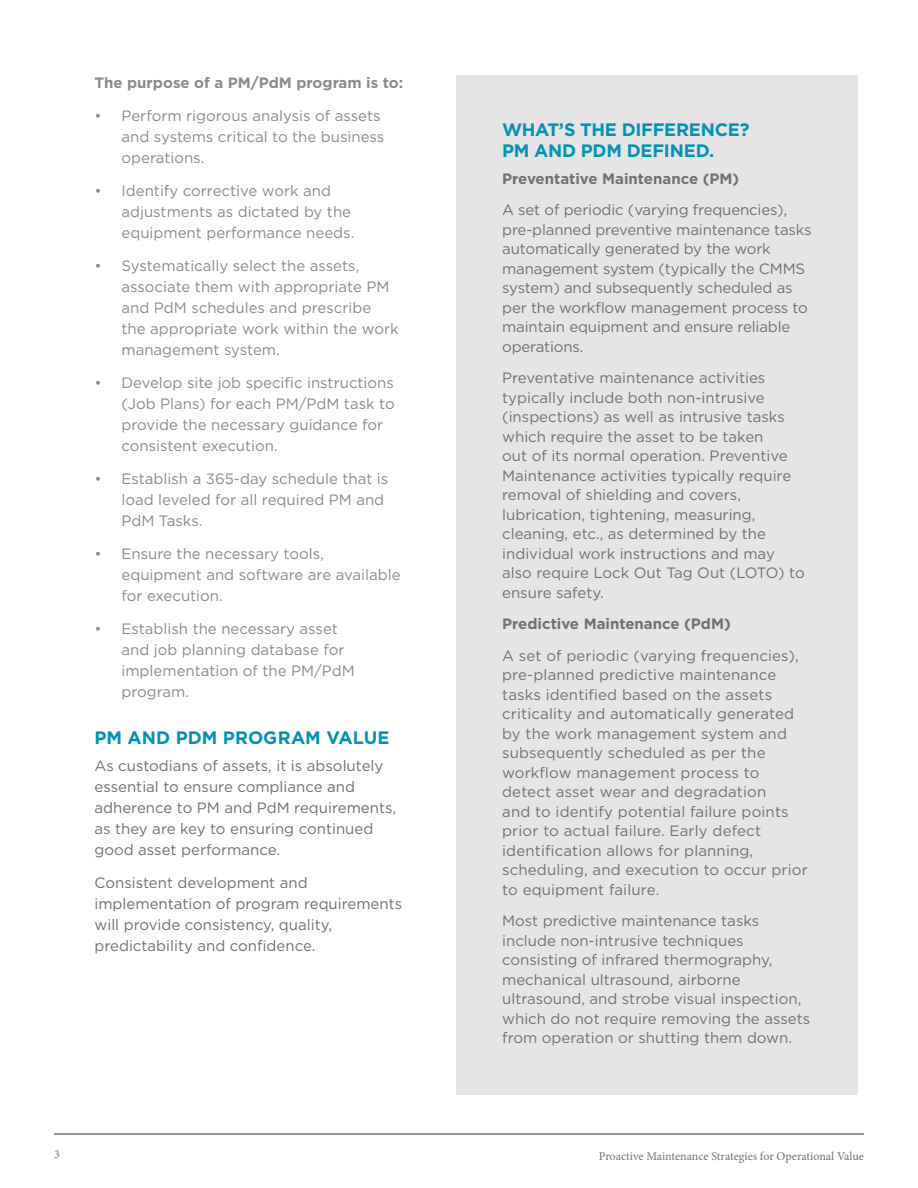
<style>
.page{position:relative;width:918px;height:1188px;background:#fff}
.page>*{position:absolute;margin:0;border:0;box-sizing:border-box;transform-origin:0 0}
.t1{font:700 18px/21.6px "Gotham";letter-spacing:-.01em;color:#0093b4}
.t2{font:15px/19.5px "Gotham";color:#707272}
.t3{font:15px/21px "Gotham";color:#8a8c8b}
.t4{font:700 15px "Gotham";color:#707272}
.t5{font:700 15px "Gotham";color:#8a8c8b}
.t6{font:12px "Minion Pro";color:#707272}
</style>
<div class="page">
<div style="left:456px;top:76px;width:402px;height:1019px;background:#e6e4e4"></div>
<hr style="left:54px;top:1133px;width:810px;height:2px;background:#707272">
<p class="t5" style="left:94px;top:72px;width:310px">The purpose of a PM/PdM program is to:</p>
<p class="t3" style="left:121px;top:104px;width:264px;text-indent:-27px">• Perform rigorous analysis of assets and systems critical to the business operations.</p>
<p class="t3" style="left:121px;top:179px;width:234px;text-indent:-27px">• Identify corrective work and adjustments as dictated by the equipment performance needs.</p>
<p class="t3" style="left:121px;top:254px;width:279px;text-indent:-27px">• Systematically select the assets, associate them with appropriate PM and PdM schedules and prescribe the appropriate work within the work management system.</p>
<p class="t3" style="left:121px;top:371px;width:275px;text-indent:-27px">• Develop site job specific instructions (Job Plans) for each PM/PdM task to provide the necessary guidance for consistent execution.</p>
<p class="t3" style="left:121px;top:467px;width:268px;text-indent:-27px">• Establish a 365-day schedule that is load leveled for all required PM and<br>PdM Tasks.</p>
<p class="t3" style="left:121px;top:542px;width:281px;text-indent:-27px">• Ensure the necessary tools, equipment and software are available for execution.</p>
<p class="t3" style="left:121px;top:617px;width:235px;text-indent:-27px">• Establish the necessary asset and job planning database for implementation of the PM/PdM program.</p>
<p class="t1" style="left:94px;top:726px;width:297px">PM AND PDM PROGRAM VALUE</p>
<p class="t2" style="left:94px;top:755px;width:303px;line-height:21px">As custodians of assets, it is absolutely essential to ensure compliance and adherence to PM and PdM requirements, as they are key to ensuring continued good asset performance.</p>
<p class="t2" style="left:94px;top:872px;width:309px;line-height:21px">Consistent development and implementation of program requirements will provide consistency, quality, predictability and confidence.</p>
<p class="t1" style="left:502px;top:119px;width:249px">WHAT’S THE DIFFERENCE?<br>PM AND PDM DEFINED.</p>
<p class="t4" style="left:502px;top:168px;width:238px">Preventative Maintenance (PM)</p>
<p class="t2" style="left:502px;top:200px;width:311px">A set of periodic (varying frequencies), pre-planned preventive maintenance tasks automatically generated by the work management system (typically the CMMS system) and subsequently scheduled as per the workflow management process to maintain equipment and ensure reliable operations.</p>
<p class="t2" style="left:502px;top:368px;width:304px">Preventative maintenance activities typically include both non-intrusive (inspections) as well as intrusive tasks which require the asset to be taken<br>out of its normal operation. Preventive Maintenance activities typically require removal of shielding and covers, lubrication, tightening, measuring, cleaning, etc., as determined by the individual work instructions and may also require Lock Out Tag Out (LOTO) to ensure safety.</p>
<p class="t4" style="left:502px;top:614px;width:230px">Predictive Maintenance (PdM)</p>
<p class="t2" style="left:502px;top:645px;width:307px">A set of periodic (varying frequencies), pre-planned predictive maintenance tasks identified based on the assets criticality and automatically generated by the work management system and subsequently scheduled as per the workflow management process to detect asset wear and degradation<br>and to identify potential failure points prior to actual failure. Early defect identification allows for planning, scheduling, and execution to occur prior to equipment failure.</p>
<p class="t2" style="left:502px;top:911px;width:310px">Most predictive maintenance tasks include non-intrusive techniques consisting of infrared thermography, mechanical ultrasound, airborne ultrasound, and strobe visual inspection, which do not require removing the assets from operation or shutting them down.</p>
<p class="t6" style="left:54px;top:1146px;width:7px">3</p>
<p class="t6" style="left:599px;top:1148px;width:267px">Proactive Maintenance Strategies for Operational Value</p>
</div>
